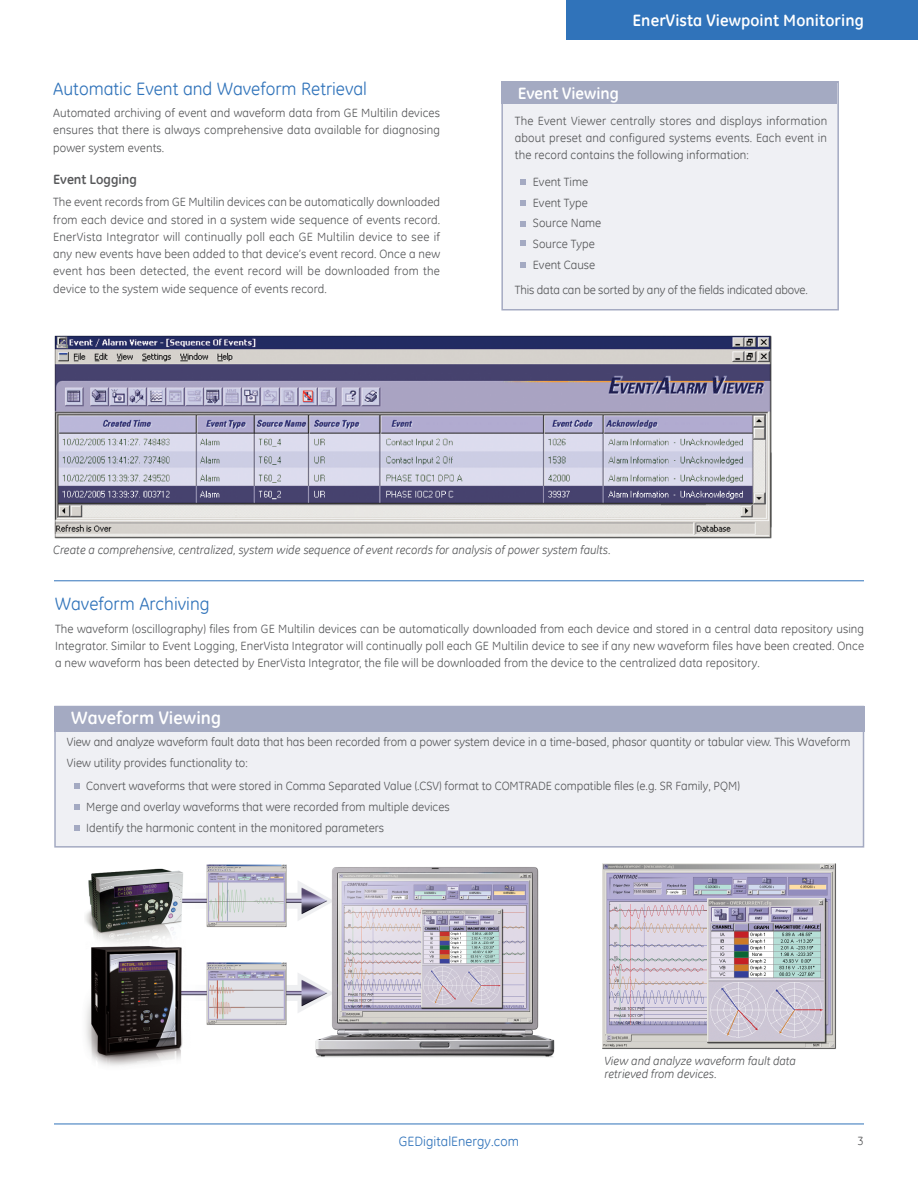
<style>
.page{position:relative;width:918px;height:1188px;background:#fff}
.page>*{position:absolute;margin:0;border:0;box-sizing:border-box;transform-origin:0 0}
.Heading_3{font:18px "GE Inspira";color:#3073ba}
.t1{font:700 18px "GE Inspira";letter-spacing:.005em;color:#fff}
.t2{font:700 16.5px "GE Inspira";letter-spacing:.005em;color:#fff}
.t3{font:13.5px "GE Inspira";letter-spacing:.005em;color:#3073ba}
.Sub-Section_heading{font:700 13.5px "GE Inspira";color:#57585a}
.Copy{font:12px/17.2px "GE Inspira";color:#57585a;text-align:justify}
.Body{font:12px/17.2px "GE Inspira";color:#57585a;text-align:justify}
.Annotaions{font:italic 12px/13.5px "GE Inspira";color:#57585a}
.Bullets{font:12px "GE Inspira";color:#57585a}
</style>
<div class="page">
<div style="left:566px;top:0;width:352px;height:40px;background:#3073ba"></div>
<hr style="left:54px;top:1124px;width:810px;height:1px;background:#3073ba">
<div style="left:501px;top:81px;width:338px;height:229px;background:#eff0f4;border:2px solid #a4aac2"></div>
<div style="left:502px;top:81px;width:335px;height:22px;background:#a4aac2"></div>
<svg style="left:521px;top:179px;width:5px;height:6px"></svg>
<svg style="left:521px;top:200px;width:5px;height:6px"></svg>
<svg style="left:521px;top:221px;width:5px;height:6px"></svg>
<svg style="left:521px;top:241px;width:5px;height:5px"></svg>
<svg style="left:521px;top:262px;width:5px;height:6px"></svg>
<img style="left:54px;top:335px;width:718px;height:204px">
<img style="left:85px;top:864px;width:470px;height:202px">
<img style="left:602px;top:863px;width:234px;height:186px">
<img style="left:708px;top:899px;width:120px;height:146px">
<div style="left:54px;top:706px;width:810px;height:142px;background:#eff0f4;border:2px solid #a4aac2"></div>
<div style="left:54px;top:706px;width:810px;height:26px;background:#a4aac2"></div>
<svg style="left:74px;top:804px;width:6px;height:6px"></svg>
<svg style="left:74px;top:825px;width:6px;height:6px"></svg>
<svg style="left:74px;top:783px;width:6px;height:6px"></svg>
<hr style="left:54px;top:581px;width:810px;height:1px;background:#3073ba">
<p class="Heading_3" style="left:53px;top:77px;width:315px">Automatic Event and Waveform Retrieval</p>
<p class="Copy" style="left:53px;top:104px;width:388px">Automated archiving of event and waveform data from GE Multilin devices ensures that there is always comprehensive data available for diagnosing power system events.</p>
<p class="Sub-Section_heading" style="left:53px;top:170px;width:85px">Event Logging</p>
<p class="Copy" style="left:53px;top:193px;width:389px">The event records from GE Multilin devices can be automatically downloaded from each device and stored in a system wide sequence of events record.<br>EnerVista Integrator will continually poll each GE Multilin device to see if any new events have been added to that device’s event record. Once a new event has been detected, the event record will be downloaded from the device to the system wide sequence of events record.</p>
<h2 class="t2" style="left:633px;top:10px;width:233px">EnerVista Viewpoint Monitoring</h2>
<p class="t2" style="left:518px;top:83px;width:103px">Event Viewing</p>
<p class="Body" style="left:515px;top:112px;width:314px">The Event Viewer centrally stores and displays information about preset and configured systems events. Each event in the record contains the following information:</p>
<p class="Bullets" style="left:533px;top:174px;width:57px">Event Time</p>
<p class="Bullets" style="left:533px;top:195px;width:56px">Event Type</p>
<p class="Bullets" style="left:533px;top:216px;width:70px">Source Name</p>
<p class="Bullets" style="left:533px;top:236px;width:63px">Source Type</p>
<p class="Bullets" style="left:533px;top:257px;width:64px">Event Cause</p>
<p class="Body" style="left:515px;top:281px;width:295px">This data can be sorted by any of the fields indicated above.</p>
<p class="Annotaions" style="left:53px;top:543px;width:559px">Create a comprehensive, centralized, system wide sequence of event records for analysis of power system faults.</p>
<p class="Heading_3" style="left:55px;top:592px;width:156px">Waveform Archiving</p>
<p class="Copy" style="left:55px;top:620px;width:811px">The waveform (oscillography) files from GE Multilin devices can be automatically downloaded from each device and stored in a central data repository using Integrator. Similar to Event Logging, EnerVista Integrator will continually poll each GE Multilin device to see if any new waveform files have been created. Once a new waveform has been detected by EnerVista Integrator, the file will be downloaded from the device to the centralized data repository.</p>
<p class="t1" style="left:71px;top:706px;width:151px">Waveform Viewing</p>
<p class="Copy" style="left:67px;top:731px;width:785px;line-height:21px">View and analyze waveform fault data that has been recorded from a power system device in a time-based, phasor quantity or tabular view. This Waveform<br>View utility provides functionality to:</p>
<p class="Copy" style="left:86px;top:777px;width:655px">Convert waveforms that were stored in Comma Separated Value (.CSV) format to COMTRADE compatible files (e.g. SR Family, PQM)</p>
<p class="Copy" style="left:86px;top:798px;width:365px">Merge and overlay waveforms that were recorded from multiple devices</p>
<p class="Copy" style="left:86px;top:819px;width:299px">Identify the harmonic content in the monitored parameters</p>
<p class="Annotaions" style="left:605px;top:1054px;width:193px">View and analyze waveform fault data retrieved from devices.</p>
<p class="t3" style="left:399px;top:1132px;width:122px">GEDigitalEnergy.com</p>
<p class="Copy" style="left:858px;top:1131px;width:8px">3</p>
</div>
